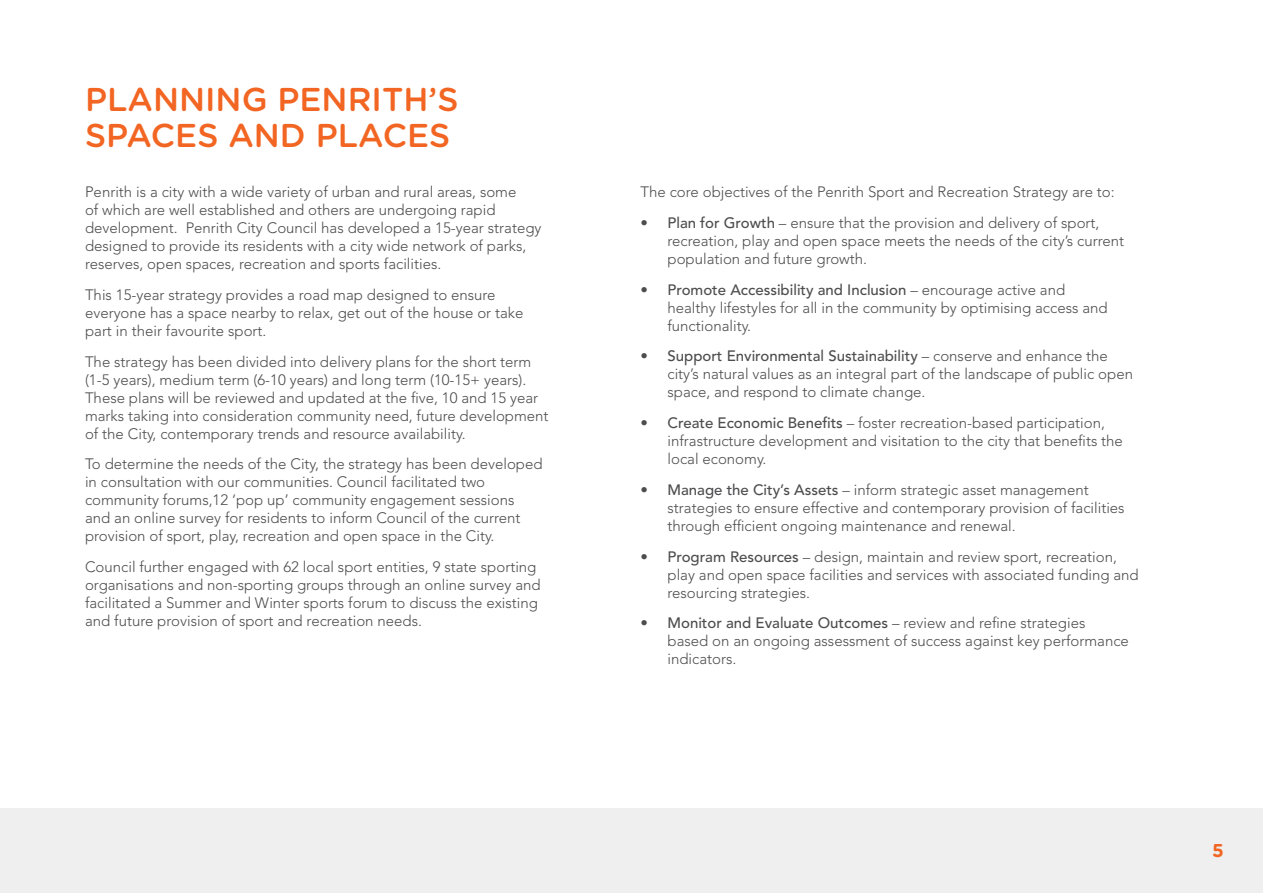
<style>
.page{position:relative;width:1263px;height:893px;background:#fff}
.page>*{position:absolute;margin:0;border:0;box-sizing:border-box;transform-origin:0 0}
.Paragraph_Style_1{font:500 33px/36px "Gotham Rounded";color:#f26522}
.t1{font:700 18.6px "Gotham Rounded";color:#f26522}
.Paragraph_Style_1-2{font:300 15px/18px "Avenir LT Std";color:#4d4d4f}
.s1{font-weight:500}
</style>
<div class="page">
<div style="left:0;top:808px;width:1263px;height:85px;background:#efeff0"></div>
<p class="Paragraph_Style_1" style="left:85px;top:80px;width:375px">PLANNING PENRITH’S<br>SPACES AND PLACES</p>
<p class="Paragraph_Style_1-2" style="left:85px;top:183px;width:458px">Penrith is a city with a wide variety of urban and rural areas, some<br>of which are well established and others are undergoing rapid development. Penrith City Council has developed a 15-year strategy designed to provide its residents with a city wide network of parks, reserves, open spaces, recreation and sports facilities.</p>
<p class="Paragraph_Style_1-2" style="left:85px;top:286px;width:440px">This 15-year strategy provides a road map designed to ensure everyone has a space nearby to relax, get out of the house or take part in their favourite sport.</p>
<p class="Paragraph_Style_1-2" style="left:85px;top:352px;width:465px">The strategy has been divided into delivery plans for the short term (1-5 years), medium term (6-10 years) and long term (10-15+ years).<br>These plans will be reviewed and updated at the five, 10 and 15 year marks taking into consideration community need, future development of the City, contemporary trends and resource availability.</p>
<p class="Paragraph_Style_1-2" style="left:85px;top:455px;width:459px">To determine the needs of the City, the strategy has been developed in consultation with our communities. Council facilitated two community forums,12 ‘pop up’ community engagement sessions and an online survey for residents to inform Council of the current provision of sport, play, recreation and open space in the City.</p>
<p class="Paragraph_Style_1-2" style="left:85px;top:558px;width:457px">Council further engaged with 62 local sport entities, 9 state sporting organisations and non-sporting groups through an online survey and facilitated a Summer and Winter sports forum to discuss the existing and future provision of sport and recreation needs.</p>
<p class="Paragraph_Style_1-2" style="left:640px;top:183px;width:476px">The core objectives of the Penrith Sport and Recreation Strategy are to:</p>
<p class="Paragraph_Style_1-2" style="left:667px;top:214px;width:458px;text-indent:-27px"><span class="s1">• Plan for Growth</span> – ensure that the provision and delivery of sport, recreation, play and open space meets the needs of the city’s current population and future growth.</p>
<p class="Paragraph_Style_1-2" style="left:667px;top:280px;width:442px;text-indent:-27px"><span class="s1">• Promote Accessibility and Inclusion</span> – encourage active and healthy lifestyles for all in the community by optimising access and functionality.</p>
<p class="Paragraph_Style_1-2" style="left:667px;top:347px;width:467px;text-indent:-27px"><span class="s1">• Support Environmental Sustainability</span> – conserve and enhance the city’s natural values as an integral part of the landscape of public open space, and respond to climate change.</p>
<p class="Paragraph_Style_1-2" style="left:667px;top:414px;width:457px;text-indent:-27px"><span class="s1">• Create Economic Benefits</span> – foster recreation-based participation, infrastructure development and visitation to the city that benefits the local economy.</p>
<p class="Paragraph_Style_1-2" style="left:667px;top:481px;width:459px;text-indent:-27px"><span class="s1">• Manage the City’s Assets</span> – inform strategic asset management strategies to ensure effective and contemporary provision of facilities through efficient ongoing maintenance and renewal.</p>
<p class="Paragraph_Style_1-2" style="left:667px;top:547px;width:473px;text-indent:-27px"><span class="s1">• Program Resources</span> – design, maintain and review sport, recreation, play and open space facilities and services with associated funding and resourcing strategies.</p>
<p class="Paragraph_Style_1-2" style="left:667px;top:614px;width:463px;text-indent:-27px"><span class="s1">• Monitor and Evaluate Outcomes</span> – review and refine strategies based on an ongoing assessment of success against key performance indicators.</p>
<p class="t1" style="left:1212px;top:837px;width:13px">5</p>
</div>
